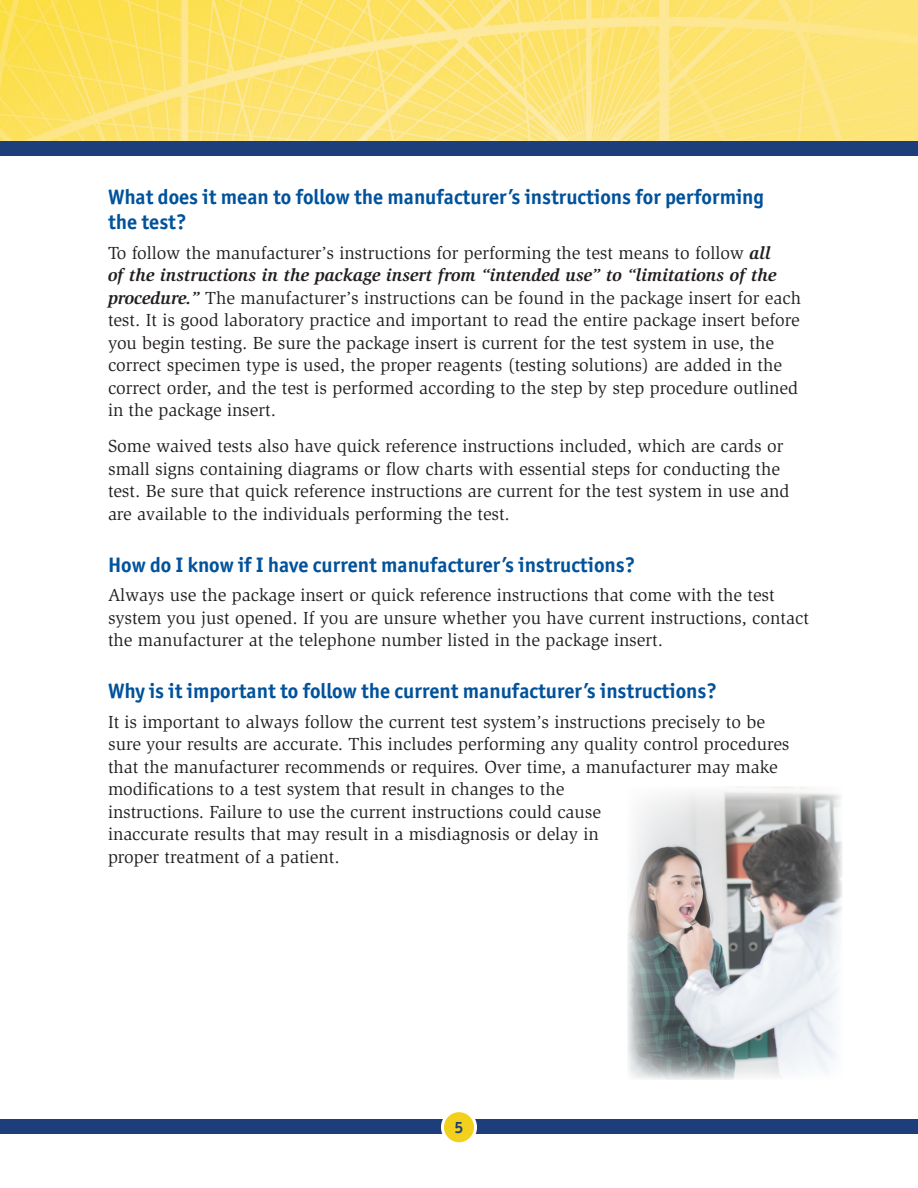
<style>
.page{position:relative;width:918px;height:1188px;background:#fff}
.page>*{position:absolute;margin:0;border:0;box-sizing:border-box;transform-origin:0 0}
.t1{font:700 21px/25.2px "Officina Sans ITC Pro";color:#01529b}
.t2{font:18px/22.5px "Slimbach Std";color:#231f20}
.t3{font:700 16.5px "Officina Sans ITC Pro";color:#1d3d7b}
.s1{font-weight:700;font-style:italic}
</style>
<div class="page">
<div style="left:0;top:1120px;width:918px;height:14px;background:#1d3d7b"></div>
<div style="left:442px;top:1111px;width:34px;height:33px;background:#f2d01b;border-radius:50%"></div>
<div style="left:441px;top:1109px;width:36px;height:36px;border:3px solid #fff;border-radius:50%"></div>
<img style="left:0;top:0;width:918px;height:141px">
<div style="left:0;top:141px;width:918px;height:15px;background:#1d3d7b"></div>
<img style="left:627px;top:786px;width:215px;height:294px">
<h2 class="t1" style="left:108px;top:184px;width:658px">What does it mean to follow the manufacturer’s instructions for performing the test?</h2>
<p class="t2" style="left:108px;top:241px;width:695px">To follow the manufacturer’s instructions for performing the test means to follow <span class="s1">all<br>of the instructions in the package insert from “intended use” to “limitations of the procedure.”</span> The manufacturer’s instructions can be found in the package insert for each test. It is good laboratory practice and important to read the entire package insert before you begin testing. Be sure the package insert is current for the test system in use, the correct specimen type is used, the proper reagents (testing solutions) are added in the correct order, and the test is performed according to the step by step procedure outlined in the package insert.</p>
<p class="t2" style="left:108px;top:435px;width:683px">Some waived tests also have quick reference instructions included, which are cards or small signs containing diagrams or flow charts with essential steps for conducting the test. Be sure that quick reference instructions are current for the test system in use and are available to the individuals performing the test.</p>
<h2 class="t1" style="left:108px;top:552px;width:529px">How do I know if I have current manufacturer’s instructions?</h2>
<p class="t2" style="left:108px;top:584px;width:703px">Always use the package insert or quick reference instructions that come with the test system you just opened. If you are unsure whether you have current instructions, contact the manufacturer at the telephone number listed in the package insert.</p>
<h2 class="t1" style="left:108px;top:678px;width:611px">Why is it important to follow the current manufacturer’s instructions?</h2>
<p class="t2" style="left:108px;top:710px;width:683px">It is important to always follow the current test system’s instructions precisely to be sure your results are accurate. This includes performing any quality control procedures that the manufacturer recommends or requires. Over time, a manufacturer may make modifications to a test system that result in changes to the<br>instructions. Failure to use the current instructions could cause<br>inaccurate results that may result in a misdiagnosis or delay in<br>proper treatment of a patient.</p>
<p class="t3" style="left:455px;top:1117px;width:10px">5</p>
</div>
